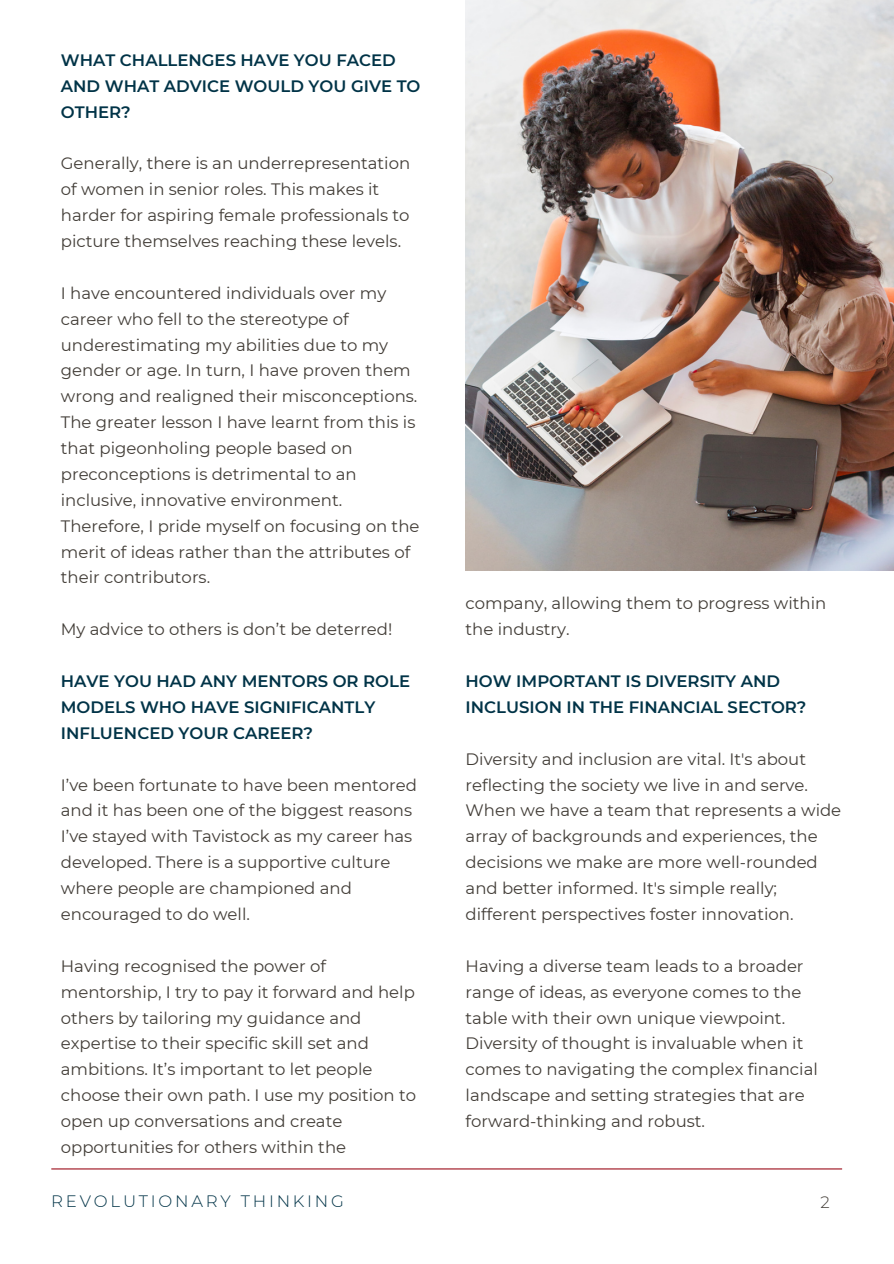
<style>
.page{position:relative;width:894px;height:1264px;background:#fff}
.page>*{position:absolute;margin:0;border:0;box-sizing:border-box;transform-origin:0 0}
.t1{font:16.5px/25.8px "Montserrat";color:#423d37}
.t2{font:600 16.5px/25.8px "Montserrat";color:#003347}
.t3{font:300 16.5px "Montserrat";letter-spacing:.17em;color:#003347}
.t4{font:300 16.5px "Montserrat";color:#423d37}
</style>
<div class="page">
<hr style="left:51px;top:1168px;width:790px;height:1px;background:#9d0f1c">
<img style="left:465px;top:0;width:428px;height:570px">
<p class="t2" style="left:61px;top:47px;width:361px">WHAT CHALLENGES HAVE YOU FACED<br>AND WHAT ADVICE WOULD YOU GIVE TO<br>OTHER?</p>
<p class="t1" style="left:61px;top:150px;width:351px">Generally, there is an underrepresentation of women in senior roles. This makes it harder for aspiring female professionals to picture themselves reaching these levels.</p>
<p class="t1" style="left:61px;top:280px;width:360px">I have encountered individuals over my career who fell to the stereotype of underestimating my abilities due to my gender or age. In turn, I have proven them wrong and realigned their misconceptions.<br>The greater lesson I have learnt from this is that pigeonholing people based on preconceptions is detrimental to an inclusive, innovative environment.<br>Therefore, I pride myself on focusing on the merit of ideas rather than the attributes of their contributors.</p>
<p class="t1" style="left:61px;top:616px;width:333px">My advice to others is don’t be deterred!</p>
<p class="t2" style="left:61px;top:668px;width:350px">HAVE YOU HAD ANY MENTORS OR ROLE<br>MODELS WHO HAVE SIGNIFICANTLY<br>INFLUENCED YOUR CAREER?</p>
<p class="t1" style="left:61px;top:771px;width:357px">I’ve been fortunate to have been mentored and it has been one of the biggest reasons I’ve stayed with Tavistock as my career has developed. There is a supportive culture where people are championed and encouraged to do well.</p>
<p class="t1" style="left:61px;top:953px;width:357px">Having recognised the power of mentorship, I try to pay it forward and help others by tailoring my guidance and expertise to their specific skill set and ambitions. It’s important to let people choose their own path. I use my position to open up conversations and create opportunities for others within the</p>
<h2 class="t3" style="left:51px;top:1191px;width:294px">REVOLUTIONARY THINKING</h2>
<p class="t4" style="left:820px;top:1192px;width:11px">2</p>
<p class="t1" style="left:465px;top:590px;width:362px">company, allowing them to progress within the industry.</p>
<p class="t2" style="left:465px;top:668px;width:342px">HOW IMPORTANT IS DIVERSITY AND<br>INCLUSION IN THE FINANCIAL SECTOR?</p>
<p class="t1" style="left:465px;top:746px;width:377px">Diversity and inclusion are vital. It's about reflecting the society we live in and serve.<br>When we have a team that represents a wide array of backgrounds and experiences, the decisions we make are more well-rounded and better informed. It's simple really; different perspectives foster innovation.</p>
<p class="t1" style="left:465px;top:953px;width:353px">Having a diverse team leads to a broader range of ideas, as everyone comes to the table with their own unique viewpoint.<br>Diversity of thought is invaluable when it comes to navigating the complex financial landscape and setting strategies that are forward-thinking and robust.</p>
</div>
